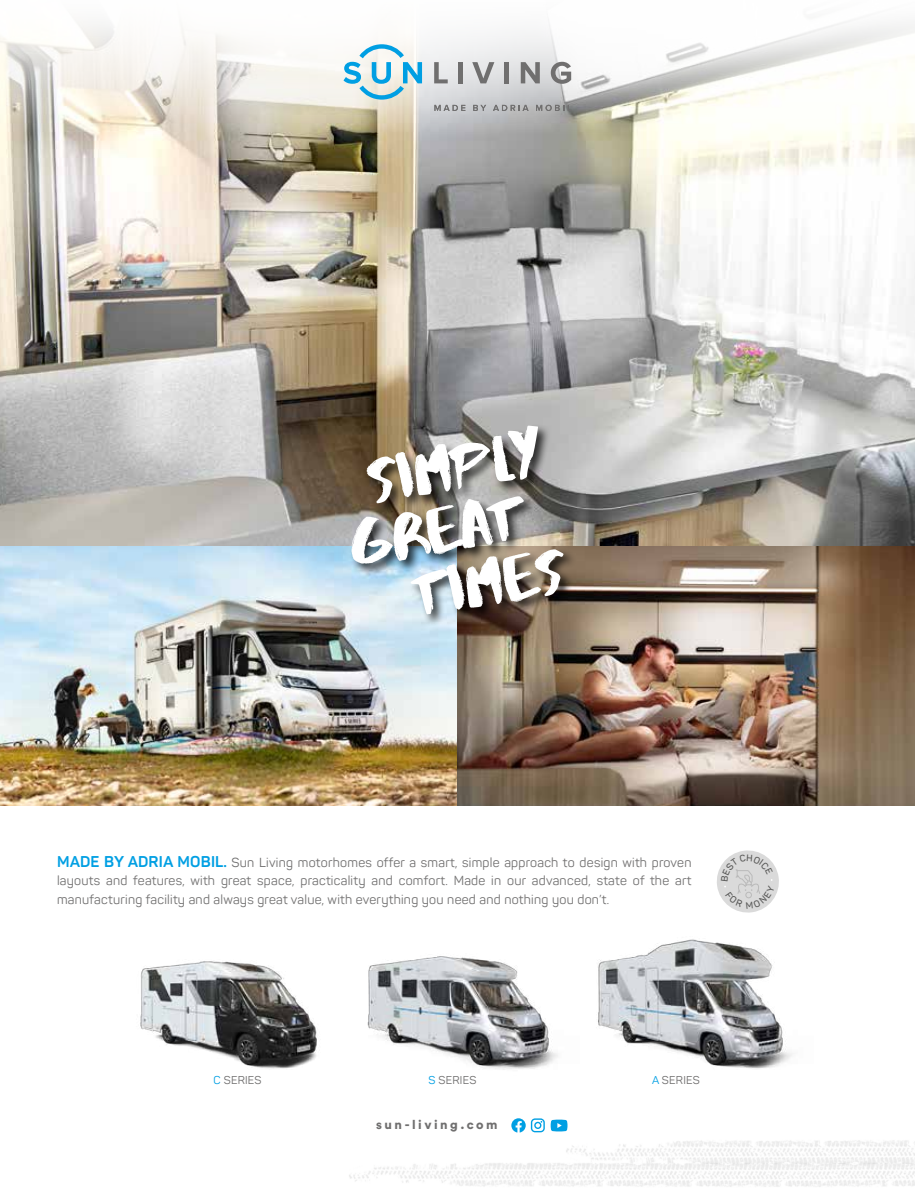
<style>
.page{position:relative;width:915px;height:1191px;background:#fff}
.page>*{position:absolute;margin:0;border:0;box-sizing:border-box;transform-origin:0 0}
.t1{font:13.05px/18.3px "Panton";letter-spacing:.02em;color:#706f6f;text-align:justify}
.t2{font:900 12.6px "Circular Std";letter-spacing:.2em;color:#706f6f}
.t3{font:11.25px "Panton";letter-spacing:.02em;color:#706f6f}
.s1{font-weight:700;font-size:15.45px;color:#009fe3}
.s2{color:#009fe3}
</style>
<div class="page">
<img style="left:0;top:149px;width:914px;height:656px">
<div style="left:409px;top:547px;width:167px;height:80px;background:#000;opacity:.75"></div>
<div style="left:365px;top:424px;width:186px;height:92px;background:#000;opacity:.75"></div>
<img style="left:351px;top:426px;width:212px;height:188px">
<svg style="left:0;top:22px;width:914px;height:127px"></svg>
<svg style="left:550px;top:1119px;width:17px;height:8px"></svg>
<svg style="left:511px;top:1118px;width:33px;height:14px"></svg>
<img style="left:349px;top:1163px;width:565px;height:24px">
<img style="left:519px;top:1127px;width:395px;height:48px">
<img style="left:598px;top:939px;width:195px;height:130px">
<img style="left:367px;top:956px;width:191px;height:114px">
<img style="left:140px;top:961px;width:177px;height:108px">
<svg style="left:434px;top:62px;width:13px;height:21px"></svg>
<hr style="left:458px;top:62px;width:4px;height:21px;background:#706f6f">
<svg style="left:472px;top:62px;width:22px;height:21px"></svg>
<hr style="left:504px;top:62px;width:4px;height:21px;background:#706f6f">
<svg style="left:520px;top:62px;width:19px;height:21px"></svg>
<svg style="left:550px;top:62px;width:21px;height:22px"></svg>
<svg style="left:434px;top:105px;width:31px;height:6px"></svg>
<svg style="left:473px;top:105px;width:13px;height:6px"></svg>
<svg style="left:493px;top:105px;width:35px;height:6px"></svg>
<svg style="left:536px;top:105px;width:35px;height:6px"></svg>
<svg style="left:343px;top:44px;width:79px;height:56px"></svg>
<svg style="left:717px;top:850px;width:62px;height:63px"></svg>
<p class="t1" style="left:57px;top:853px;width:635px"><span class="s1">MADE BY ADRIA MOBIL.</span> Sun Living motorhomes offer a smart, simple approach to design with proven layouts and features, with great space, practicality and comfort. Made in our advanced, state of the art manufacturing facility and always great value, with everything you need and nothing you don’t.</p>
<p class="t3" style="left:213px;top:1073px;width:49px"><span class="s2">C</span> SERIES</p>
<p class="t3" style="left:428px;top:1073px;width:49px"><span class="s2">S</span> SERIES</p>
<p class="t3" style="left:652px;top:1073px;width:49px"><span class="s2">A</span> SERIES</p>
<p class="t2" style="left:376px;top:1116px;width:123px">sun-living.com</p>
</div>
